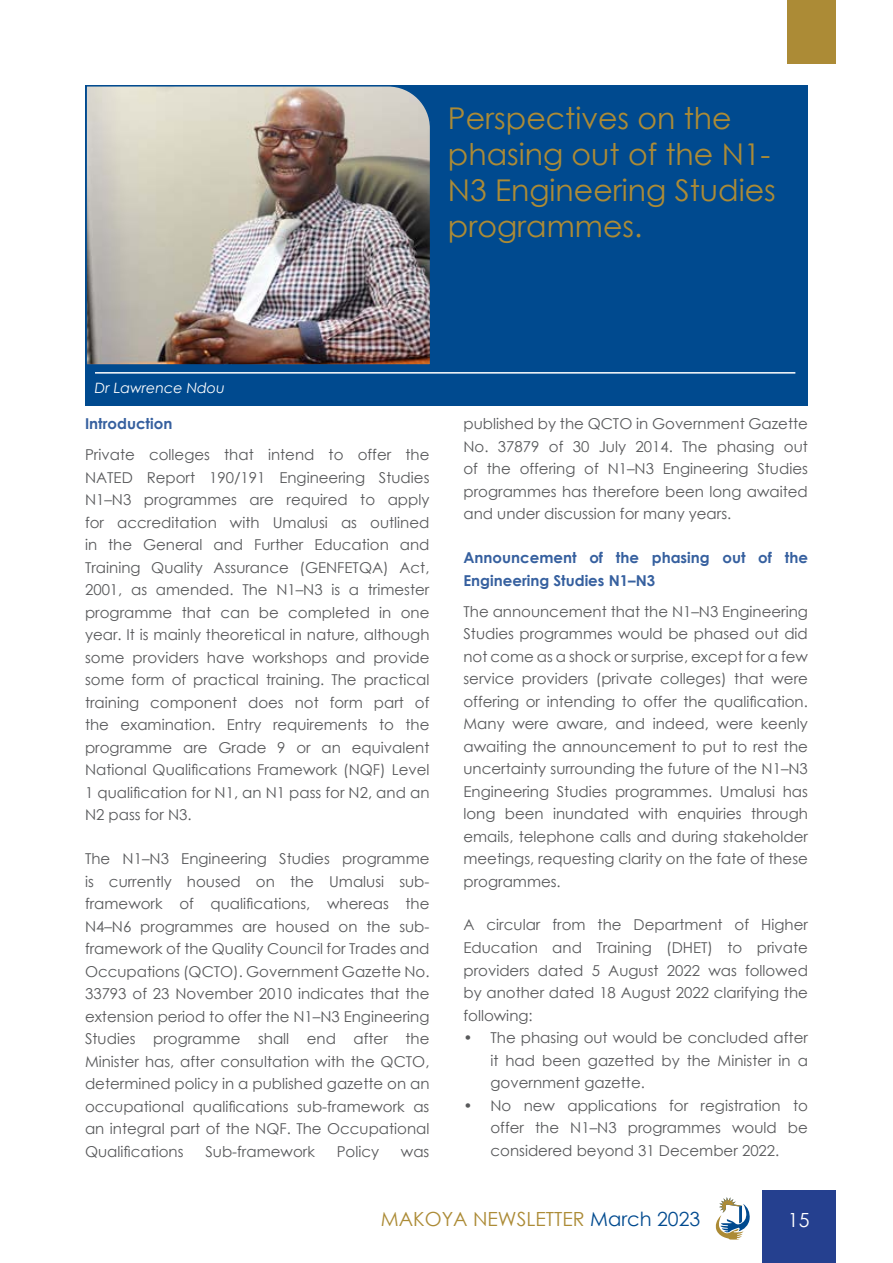
<style>
.page{position:relative;width:893px;height:1263px;background:#fff}
.page>*{position:absolute;margin:0;border:0;box-sizing:border-box;transform-origin:0 0}
.t1{font:30px/36px "Century Gothic";color:#ac8b36}
.t2{font:19.5px "Century Gothic";color:#ac8b36}
.t3{font:19.5px "Century Gothic";color:#fff}
.t4{font:15px/22.5px "Century Gothic";color:#58595b;text-align:justify}
.t5{font:700 15px/22.5px "Century Gothic";color:#36609f}
.t6{font:italic 14.25px "Century Gothic";color:#fff}
.s1{color:#004a8f}
</style>
<div class="page">
<div style="left:787px;top:0;width:48px;height:64px;background:#ac8b36"></div>
<div style="left:762px;top:1191px;width:73px;height:72px;background:#25408f"></div>
<svg style="left:715px;top:1197px;width:35px;height:42px"></svg>
<div style="left:85px;top:85px;width:723px;height:320px;background:#004a8f"></div>
<img style="left:86px;top:86px;width:344px;height:279px">
<hr style="left:95px;top:372px;width:700px;height:2px;background:#fff">
<h1 class="t1" style="left:448px;top:100px;width:329px">Perspectives on the phasing out of the N1-<br>N3 Engineering Studies programmes.</h1>
<p class="t6" style="left:95px;top:379px;width:131px">Dr Lawrence Ndou</p>
<p class="t5" style="left:85px;top:412px;width:89px">Introduction</p>
<p class="t4" style="left:85px;top:443px;width:346px">Private colleges that intend to offer the NATED Report 190/191 Engineering Studies N1–N3 programmes are required to apply for accreditation with Umalusi as outlined in the General and Further Education and Training Quality Assurance (GENFETQA) Act, 2001, as amended. The N1–N3 is a trimester programme that can be completed in one year. It is mainly theoretical in nature, although some providers have workshops and provide some form of practical training. The practical training component does not form part of the examination. Entry requirements to the programme are Grade 9 or an equivalent National Qualifications Framework (NQF) Level 1 qualification for N1, an N1 pass for N2, and an N2 pass for N3.</p>
<p class="t4" style="left:85px;top:847px;width:346px">The N1–N3 Engineering Studies programme is currently housed on the Umalusi sub&shy;framework of qualifications, whereas the N4–N6 programmes are housed on the sub&shy;framework of the Quality Council for Trades and Occupations (QCTO). Government Gazette No.<br>33793 of 23 November 2010 indicates that the extension period to offer the N1–N3 Engineering Studies programme shall end after the Minister has, after consultation with the QCTO, determined policy in a published gazette on an occupational qualifications sub-framework as an integral part of the NQF. The Occupational Qualifications</p>
<p class="t4" style="left:205px;top:1140px;width:111px">Sub-framework</p>
<p class="t4" style="left:337px;top:1140px;width:44px">Policy</p>
<p class="t4" style="left:401px;top:1140px;width:30px">was</p>
<p class="t4" style="left:463px;top:412px;width:346px">published by the QCTO in Government Gazette No. 37879 of 30 July 2014. The phasing out of the offering of N1–N3 Engineering Studies programmes has therefore been long awaited and under discussion for many years.</p>
<p class="t5" style="left:463px;top:546px;width:346px">Announcement of the phasing out of the<br>Engineering Studies N1–N3</p>
<p class="t4" style="left:463px;top:600px;width:346px">The announcement that the N1–N3 Engineering Studies programmes would be phased out did not come as a shock or surprise, except for a few service providers (private colleges) that were offering or intending to offer the qualification.<br>Many were aware, and indeed, were keenly awaiting the announcement to put to rest the uncertainty surrounding the future of the N1–N3<br>Engineering Studies programmes. Umalusi has long been inundated with enquiries through emails, telephone calls and during stakeholder meetings, requesting clarity on the fate of these programmes.</p>
<p class="t4" style="left:463px;top:913px;width:346px">A circular from the Department of Higher Education and Training (DHET) to private providers dated 5 August 2022 was followed by another dated 18 August 2022 clarifying the following:</p>
<p class="t4" style="left:490px;top:1026px;width:319px;text-indent:-27px">• The phasing out would be concluded after it had been gazetted by the Minister in a government gazette.</p>
<p class="t4" style="left:490px;top:1093px;width:319px;text-indent:-27px">• No new applications for registration to offer the N1–N3 programmes would be considered beyond 31 December 2022.</p>
<h2 class="t2" style="left:381px;top:1205px;width:321px">MAKOYA NEWSLETTER <span class="s1">March 2023</span></h2>
<h2 class="t3" style="left:788px;top:1206px;width:23px">15</h2>
</div>
